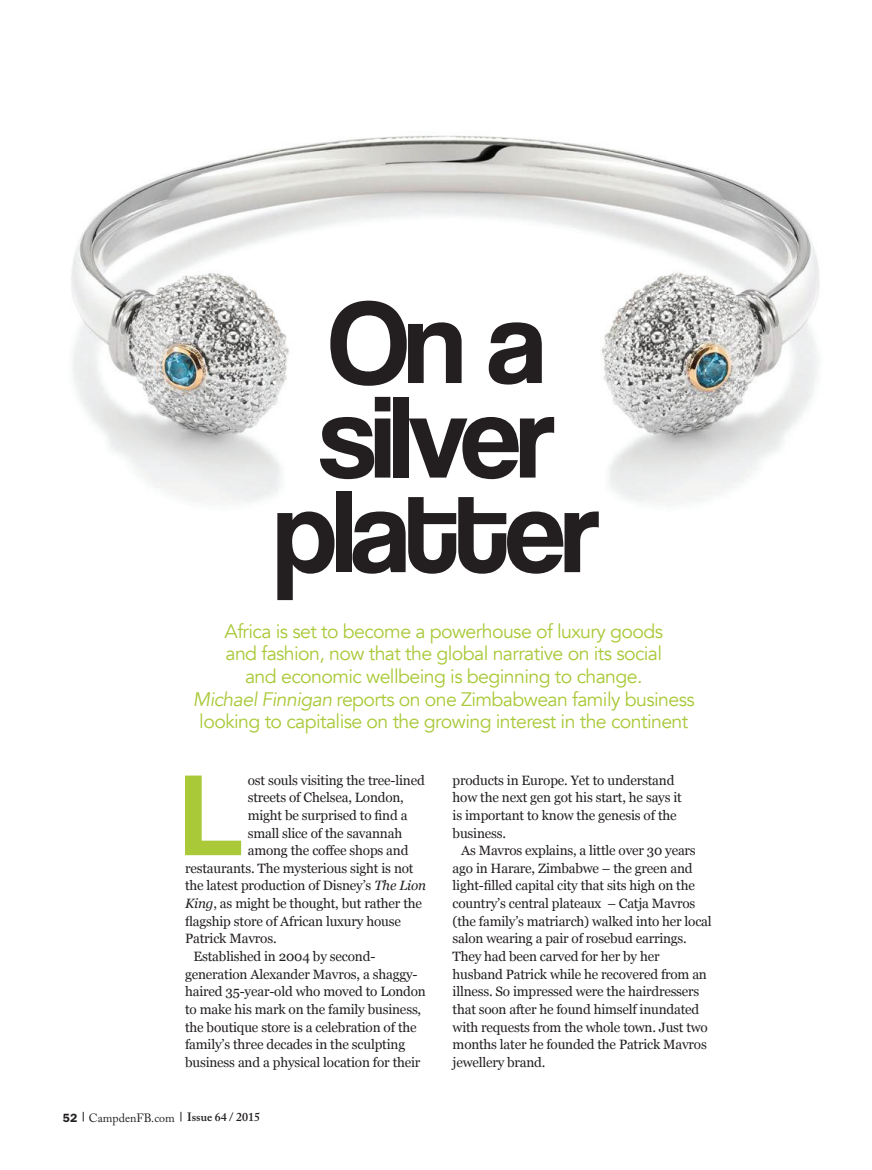
<style>
.page{position:relative;width:872px;height:1170px;background:#fff}
.page>*{position:absolute;margin:0;border:0;box-sizing:border-box;transform-origin:0 0}
.t1{font:120px/94.5px "Coolvetica Rg";letter-spacing:-.03em;color:#231f20;text-align:center}
.First_paragraph{font:119.85px "Coolvetica Rg";color:#a9c938}
.First_paragraph-2{font:19.5px/22.5px "Avenir";letter-spacing:-.03em;color:#a9c938;text-align:center}
.Body_text{font:13.5px/17.7px "Georgia";letter-spacing:-.015em;color:#231f20}
.First_paragraph-3{font:13.5px "Georgia";letter-spacing:-.015em;color:#231f20}
.t2{font:12px "Adobe Caslon Pro";color:#231f20}
.s1{font-style:italic}
.s2{font-family:"ITC Franklin Gothic Std";font-weight:600}
.s3{font-weight:600}
</style>
<div class="page">
<img style="left:71px;top:135px;width:748px;height:371px">
<p class="t1" style="left:274px;top:294px;width:326px">On a silver platter</p>
<p class="First_paragraph-2" style="left:193px;top:620px;width:503px">Africa is set to become a powerhouse of luxury goods<br>and fashion, now that the global narrative on its social<br>and economic wellbeing is beginning to change.<br><span class="s1">Michael Finnigan</span> reports on one Zimbabwean family business looking to capitalise on the growing interest in the continent</p>
<p class="First_paragraph" style="left:182px;top:744px;width:61px">L</p>
<p class="First_paragraph-3" style="left:248px;top:772px;width:179px">ost souls visiting the tree-lined</p>
<p class="First_paragraph-3" style="left:248px;top:789px;width:158px">streets of Chelsea, London,</p>
<p class="First_paragraph-3" style="left:248px;top:807px;width:161px">might be surprised to find a</p>
<p class="First_paragraph-3" style="left:248px;top:825px;width:156px">small slice of the savannah</p>
<p class="First_paragraph-3" style="left:248px;top:842px;width:162px">among the coffee shops and</p>
<p class="First_paragraph-3" style="left:185px;top:860px;width:230px">restaurants. The mysterious sight is not</p>
<p class="First_paragraph-3" style="left:185px;top:878px;width:243px">the latest production of Disney’s <span class="s1">The Lion</span></p>
<p class="First_paragraph-3" style="left:185px;top:895px;width:238px"><span class="s1">King</span>, as might be thought, but rather the</p>
<p class="First_paragraph-3" style="left:185px;top:913px;width:217px">flagship store of African luxury house</p>
<p class="First_paragraph-3" style="left:185px;top:931px;width:93px">Patrick Mavros.</p>
<p class="Body_text" style="left:185px;top:947px;width:242px;text-indent:9px">Established in 2004 by second&shy;generation Alexander Mavros, a shaggy&shy;haired 35-year-old who moved to London to make his mark on the family business, the boutique store is a celebration of the family’s three decades in the sculpting business and a physical location for their</p>
<p class="t2" style="left:63px;top:1110px;width:199px"><span class="s2">52</span> CampdenFB.com <span class="s3">Issue 64 / 2015</span></p>
<p class="Body_text" style="left:452px;top:771px;width:231px">products in Europe. Yet to understand how the next gen got his start, he says it is important to know the genesis of the business.</p>
<p class="Body_text" style="left:452px;top:841px;width:261px;text-indent:9px">As Mavros explains, a little over 30 years ago in Harare, Zimbabwe – the green and light-filled capital city that sits high on the country’s central plateaux – Catja Mavros (the family’s matriarch) walked into her local salon wearing a pair of rosebud earrings.<br>They had been carved for her by her husband Patrick while he recovered from an illness. So impressed were the hairdressers that soon after he found himself inundated with requests from the whole town. Just two months later he founded the Patrick Mavros jewellery brand.</p>
</div>
